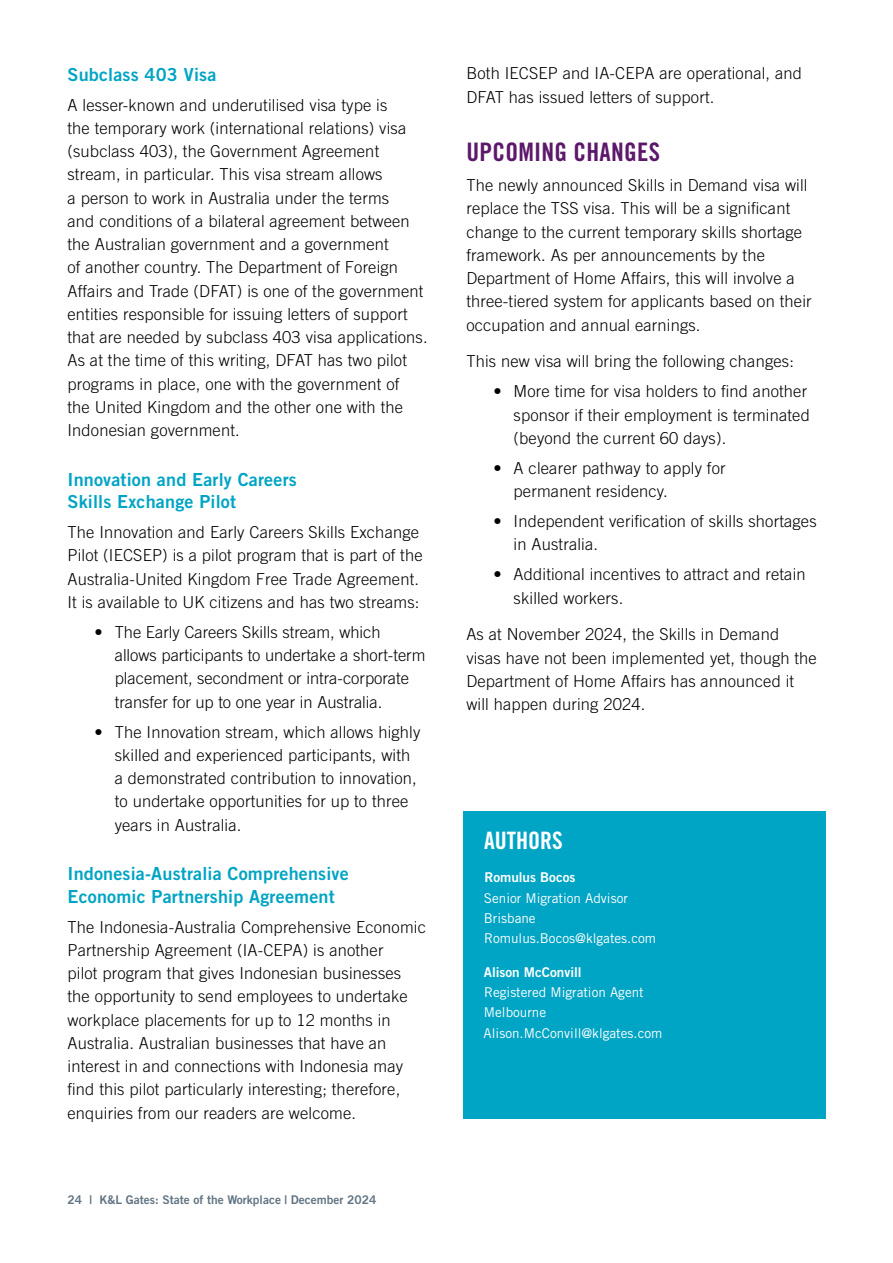
<style>
.page{position:relative;width:893px;height:1263px;background:#fff}
.page>*{position:absolute;margin:0;border:0;box-sizing:border-box;transform-origin:0 0}
.t1{font:25.5px "Trade Gothic LT Std Bd Cn 20";letter-spacing:.01em;color:#5c186a}
.t2{font:24px "Trade Gothic LT Std Bd Cn 20";color:#fff}
.t3{font:18px/22.5px "Trade Gothic LT Std Bd 2";letter-spacing:.01em;color:#00a4c4}
.t4{font:300 16.5px/23.2px "Trade Gothic LT Std";letter-spacing:.01em;color:#000}
.t5{font:13.5px/20.2px "Trade Gothic LT Std";color:#fff}
.t6{font:13.5px "Trade Gothic LT Std Bd 2";color:#fff}
.t7{font:12px "Trade Gothic LT Std Bd 2";color:#617483}
</style>
<div class="page">
<div style="left:463px;top:811px;width:362px;height:307px;background:#00a4c4"></div>
<p class="t3" style="left:68px;top:63px;width:150px">Subclass 403 Visa</p>
<p class="t4" style="left:68px;top:93px;width:362px">A lesser-known and underutilised visa type is<br>the temporary work (international relations) visa (subclass 403), the Government Agreement stream, in particular. This visa stream allows<br>a person to work in Australia under the terms<br>and conditions of a bilateral agreement between the Australian government and a government<br>of another country. The Department of Foreign Affairs and Trade (DFAT) is one of the government entities responsible for issuing letters of support that are needed by subclass 403 visa applications.<br>As at the time of this writing, DFAT has two pilot programs in place, one with the government of<br>the United Kingdom and the other one with the Indonesian government.</p>
<p class="t3" style="left:68px;top:468px;width:231px">Innovation and Early Careers<br>Skills Exchange Pilot</p>
<p class="t4" style="left:68px;top:520px;width:357px">The Innovation and Early Careers Skills Exchange Pilot (IECSEP) is a pilot program that is part of the Australia-United Kingdom Free Trade Agreement.<br>It is available to UK citizens and has two streams:</p>
<p class="t4" style="left:115px;top:620px;width:312px;text-indent:-20px">• The Early Careers Skills stream, which allows participants to undertake a short-term placement, secondment or intra-corporate transfer for up to one year in Australia.</p>
<p class="t4" style="left:115px;top:720px;width:307px;text-indent:-20px">• The Innovation stream, which allows highly skilled and experienced participants, with a demonstrated contribution to innovation, to undertake opportunities for up to three years in Australia.</p>
<p class="t3" style="left:68px;top:862px;width:283px">Indonesia-Australia Comprehensive<br>Economic Partnership Agreement</p>
<p class="t4" style="left:68px;top:915px;width:360px">The Indonesia-Australia Comprehensive Economic Partnership Agreement (IA-CEPA) is another<br>pilot program that gives Indonesian businesses the opportunity to send employees to undertake workplace placements for up to 12 months in Australia. Australian businesses that have an interest in and connections with Indonesia may find this pilot particularly interesting; therefore, enquiries from our readers are welcome.</p>
<p class="t7" style="left:68px;top:1192px;width:311px">24 | K&amp;L Gates: State of the Workplace | December 2024</p>
<p class="t4" style="left:466px;top:62px;width:337px">Both IECSEP and IA-CEPA are operational, and<br>DFAT has issued letters of support.</p>
<h1 class="t1" style="left:466px;top:137px;width:195px">UPCOMING CHANGES</h1>
<p class="t4" style="left:466px;top:173px;width:347px">The newly announced Skills in Demand visa will replace the TSS visa. This will be a significant change to the current temporary skills shortage framework. As per announcements by the Department of Home Affairs, this will involve a three-tiered system for applicants based on their occupation and annual earnings.</p>
<p class="t4" style="left:466px;top:350px;width:329px">This new visa will bring the following changes:</p>
<p class="t4" style="left:514px;top:380px;width:298px;text-indent:-20px">• More time for visa holders to find another sponsor if their employment is terminated (beyond the current 60 days).</p>
<p class="t4" style="left:514px;top:456px;width:213px;text-indent:-20px">• A clearer pathway to apply for permanent residency.</p>
<p class="t4" style="left:514px;top:509px;width:305px;text-indent:-20px">• Independent verification of skills shortages in Australia.</p>
<p class="t4" style="left:514px;top:563px;width:294px;text-indent:-20px">• Additional incentives to attract and retain skilled workers.</p>
<p class="t4" style="left:466px;top:623px;width:352px">As at November 2024, the Skills in Demand visas have not been implemented yet, though the Department of Home Affairs has announced it will happen during 2024.</p>
<h2 class="t2" style="left:484px;top:825px;width:80px">AUTHORS</h2>
<p class="t6" style="left:484px;top:869px;width:93px">Romulus Bocos</p>
<p class="t5" style="left:484px;top:887px;width:174px">Senior Migration Advisor<br>Brisbane<br>Romulus.Bocos@klgates.com</p>
<p class="t6" style="left:484px;top:964px;width:99px">Alison McConvill</p>
<p class="t5" style="left:484px;top:982px;width:180px">Registered Migration Agent<br>Melbourne<br>Alison.McConvill@klgates.com</p>
</div>
